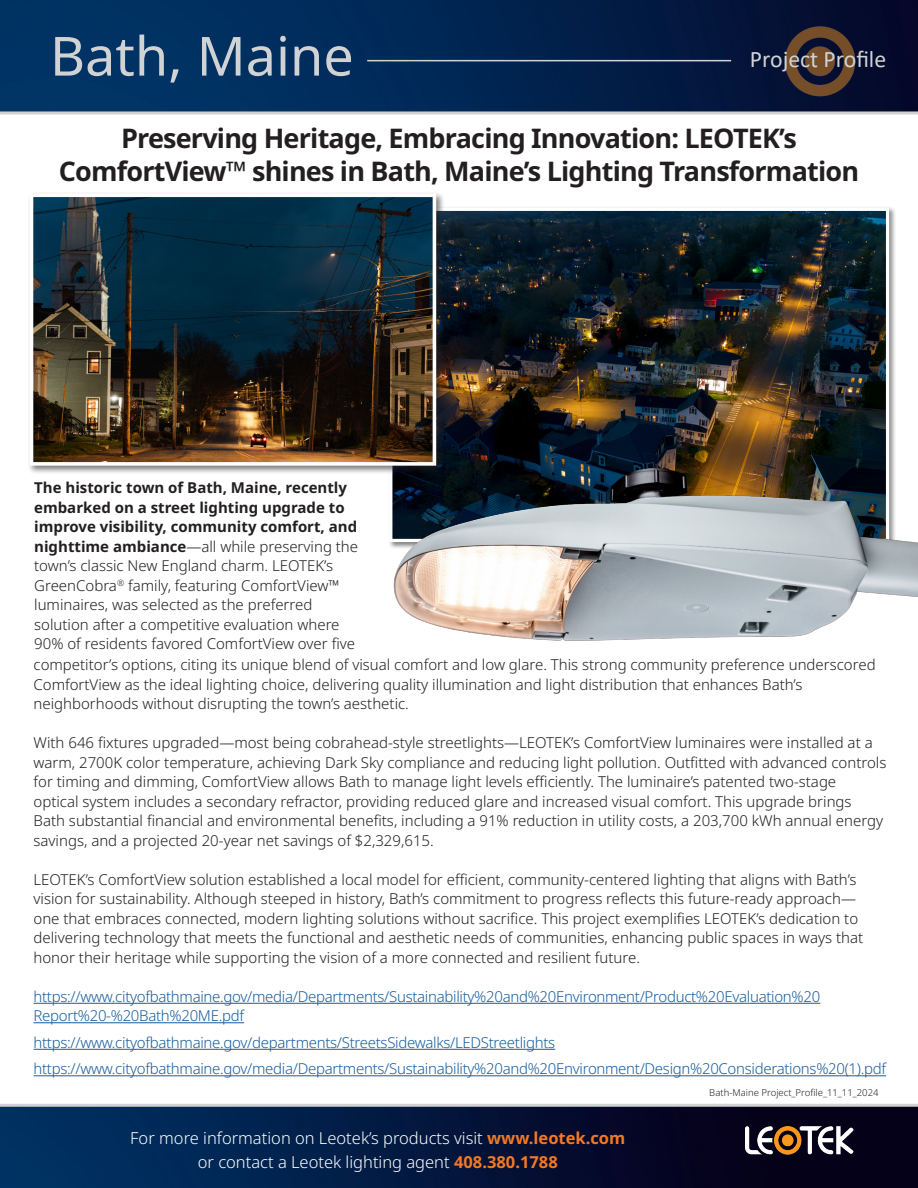
<style>
.page{position:relative;width:918px;height:1188px;background:#fff}
.page>*{position:absolute;margin:0;border:0;box-sizing:border-box;transform-origin:0 0}
.t1{font:54px "Noto Sans";color:#d1d2d4}
.t2{font:700 27px/33px "Noto Sans";letter-spacing:-.03em;color:#231f20;text-align:center}
.t3{font:23.85px "Calibri";color:#d1d2d4}
.t4{font:300 16.5px "Noto Sans";color:#fff}
.t5{font:300 15px/19.5px "Noto Sans";color:#231f20}
.t6{font:300 15px/19.5px "Noto Sans";letter-spacing:-.02em;color:#175d9e}
.t7{font:300 9.6px "Noto Sans";color:#231f20}
.s1{font-weight:700}
.s2{font-weight:700;color:#f47921}
</style>
<div class="page">
<img style="left:445px;top:212px;width:440px;height:245px">
<div style="left:27px;top:191px;width:418px;height:284px;background:#231f20;opacity:.58"></div>
<img style="left:35px;top:198px;width:396px;height:263px">
<div style="left:30px;top:193px;width:406px;height:273px;border:4px solid #fff"></div>
<svg style="left:0;top:0;width:918px;height:114px;background:#062954"></svg>
<img style="left:783px;top:15px;width:78px;height:90px">
<svg style="left:0;top:1104px;width:918px;height:84px;background:#091d41"></svg>
<hr style="left:367px;top:60px;width:364px;height:1px;background:#d1d2d4">
<img style="left:745px;top:1126px;width:108px;height:28px">
<img style="left:389px;top:457px;width:529px;height:184px">
<hr style="left:34px;top:1003px;width:786px;height:1px;background:#175d9e">
<hr style="left:34px;top:1022px;width:210px;height:1px;background:#175d9e">
<hr style="left:34px;top:1049px;width:521px;height:1px;background:#175d9e">
<hr style="left:34px;top:1075px;width:852px;height:1px;background:#175d9e">
<p class="t1" style="left:50px;top:18px;width:305px">Bath, Maine</p>
<p class="t3" style="left:750px;top:43px;width:138px">Project Profile</p>
<p class="t2" style="left:59px;top:122px;width:802px">Preserving Heritage, Embracing Innovation: LEOTEK’s<br>ComfortView™ shines in Bath, Maine’s Lighting Transformation</p>
<p class="t5" style="left:34px;top:479px;width:325px"><span class="s1">The historic town of Bath, Maine, recently embarked on a street lighting upgrade to improve visibility, community comfort, and nighttime ambiance</span>—all while preserving the town’s classic New England charm. LEOTEK’s GreenCobra<sup>®</sup> family, featuring ComfortView™ luminaires, was selected as the preferred solution after a competitive evaluation where 90% of residents favored ComfortView over five</p>
<p class="t5" style="left:34px;top:655px;width:844px">competitor’s options, citing its unique blend of visual comfort and low glare. This strong community preference underscored<br>ComfortView as the ideal lighting choice, delivering quality illumination and light distribution that enhances Bath’s neighborhoods without disrupting the town’s aesthetic.</p>
<p class="t5" style="left:34px;top:733px;width:854px">With 646 fixtures upgraded—most being cobrahead-style streetlights—LEOTEK’s ComfortView luminaires were installed at a warm, 2700K color temperature, achieving Dark Sky compliance and reducing light pollution. Outfitted with advanced controls for timing and dimming, ComfortView allows Bath to manage light levels efficiently. The luminaire’s patented two-stage<br>optical system includes a secondary refractor, providing reduced glare and increased visual comfort. This upgrade brings Bath substantial financial and environmental benefits, including a 91% reduction in utility costs, a 203,700 kWh annual energy savings, and a projected 20-year net savings of $2,329,615.</p>
<p class="t5" style="left:34px;top:870px;width:831px">LEOTEK’s ComfortView solution established a local model for efficient, community-centered lighting that aligns with Bath’s vision for sustainability. Although steeped in history, Bath’s commitment to progress reflects this future-ready approach— one that embraces connected, modern lighting solutions without sacrifice. This project exemplifies LEOTEK’s dedication to delivering technology that meets the functional and aesthetic needs of communities, enhancing public spaces in ways that honor their heritage while supporting the vision of a more connected and resilient future.</p>
<p class="t6" style="left:34px;top:987px;width:788px">https://www.cityofbathmaine.gov/media/Departments/Sustainability%20and%20Environment/Product%20Evaluation%20<br>Report%20-%20Bath%20ME.pdf</p>
<p class="t6" style="left:34px;top:1033px;width:523px">https://www.cityofbathmaine.gov/departments/StreetsSidewalks/LEDStreetlights</p>
<p class="t6" style="left:34px;top:1059px;width:854px">https://www.cityofbathmaine.gov/media/Departments/Sustainability%20and%20Environment/Design%20Considerations%20(1).pdf</p>
<p class="t4" style="left:130px;top:1126px;width:497px">For more information on Leotek’s products visit <span class="s2">www.leotek.com</span></p>
<p class="t4" style="left:198px;top:1150px;width:361px">or contact a Leotek lighting agent <span class="s2">408.380.1788</span></p>
<p class="t7" style="left:709px;top:1085px;width:171px">Bath-Maine Project_Profile_11_11_2024</p>
</div>
